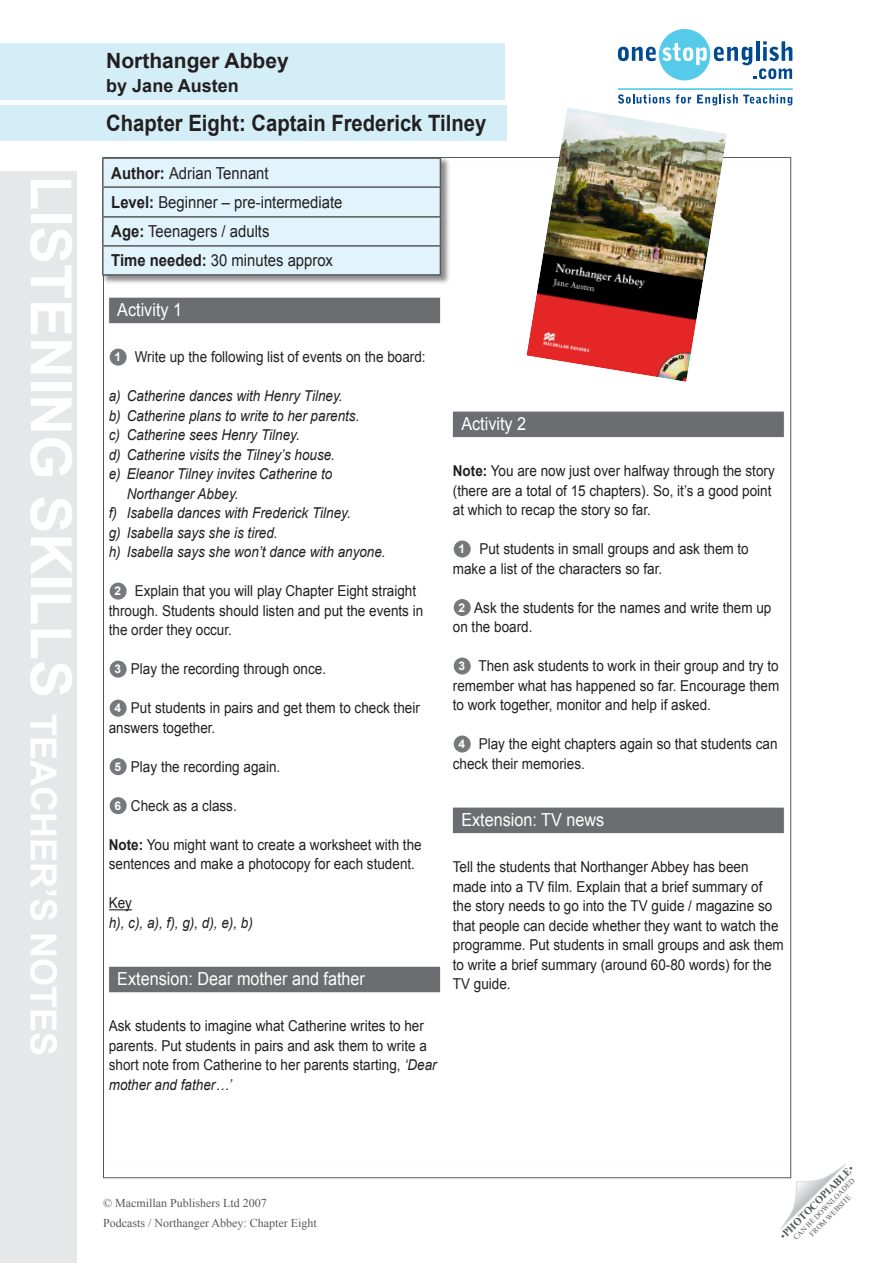
<style>
.page{position:relative;width:893px;height:1263px;background:#fff}
.page>*{position:absolute;margin:0;border:0;box-sizing:border-box;transform-origin:0 0}
.t1{font:700 57px "Arial";color:#fff}
.Title_in_blue_box{font:700 22.5px "Arial";color:#231f20;scale:.9 1}
.Title_in_blue_box-2{font:700 21px "Arial";color:#231f20}
.B_Head{font:18px "Arial";color:#fff;scale:.9 1}
.Author_in_blue_box{font:700 18px "Arial";color:#231f20}
.TG_notes{font:16.5px "Arial";color:#231f20;scale:.9 1}
.body_text{font:15px/19.5px "Arial";color:#231f20;scale:.9 1}
.body_text-2{font:italic 15px "Arial";color:#231f20;scale:.9 1}
.t2{font:12px "Times New Roman";color:#57585a}
.t3{font:700 12px "Arial";color:#fff}
.t4{font:700 10.5px "Times New Roman";color:#57585a}
.t5{font:7.5px "Times New Roman";color:#57585a}
.s1{font-size:36px}
.s2{font-weight:700}
.s3{font-style:italic}
.s4{font-weight:400}
</style>
<div class="page">
<svg style="left:618px;top:29px;width:174px;height:51px"></svg>
<svg style="left:618px;top:94px;width:52px;height:10px"></svg>
<svg style="left:676px;top:94px;width:15px;height:10px"></svg>
<svg style="left:697px;top:94px;width:95px;height:12px"></svg>
<hr style="left:618px;top:88px;width:175px;height:2px;background:#55cae9">
<svg style="left:780px;top:1164px;width:65px;height:65px"></svg>
<div style="left:0;top:44px;width:505px;height:56px;background:#d4eef7"></div>
<div style="left:0;top:106px;width:506px;height:35px;background:#d4eef7"></div>
<div style="left:0;top:171px;width:77px;height:1092px;background:#e6e7e9"></div>
<div style="left:109px;top:298px;width:331px;height:25px;background:#6c6d70"></div>
<svg style="left:110px;top:909px;width:22px;height:1px"></svg>
<div style="left:109px;top:967px;width:331px;height:25px;background:#6c6d70"></div>
<div style="left:110px;top:349px;width:17px;height:17px;background:#76787b;border-radius:50%"></div>
<div style="left:110px;top:583px;width:17px;height:17px;background:#76787b;border-radius:50%"></div>
<div style="left:110px;top:661px;width:17px;height:17px;background:#76787b;border-radius:50%"></div>
<div style="left:110px;top:700px;width:17px;height:17px;background:#76787b;border-radius:50%"></div>
<div style="left:110px;top:758px;width:17px;height:17px;background:#76787b;border-radius:50%"></div>
<div style="left:110px;top:797px;width:17px;height:17px;background:#76787b;border-radius:50%"></div>
<div style="left:453px;top:412px;width:331px;height:25px;background:#6c6d70"></div>
<div style="left:453px;top:808px;width:331px;height:25px;background:#6c6d70"></div>
<div style="left:454px;top:540px;width:17px;height:17px;background:#76787b;border-radius:50%"></div>
<div style="left:454px;top:599px;width:17px;height:17px;background:#76787b;border-radius:50%"></div>
<div style="left:454px;top:657px;width:17px;height:17px;background:#76787b;border-radius:50%"></div>
<div style="left:454px;top:735px;width:17px;height:17px;background:#76787b;border-radius:50%"></div>
<div style="left:101px;top:156px;width:350px;height:129px;background:#231f20;opacity:.52"></div>
<hr style="left:102px;top:157px;width:339px;height:2px;background:#57585a">
<hr style="left:102px;top:159px;width:2px;height:27px;background:#57585a">
<hr style="left:102px;top:186px;width:339px;height:2px;background:#57585a">
<hr style="left:102px;top:188px;width:2px;height:28px;background:#57585a">
<hr style="left:102px;top:216px;width:339px;height:2px;background:#57585a">
<hr style="left:102px;top:218px;width:2px;height:27px;background:#57585a">
<hr style="left:102px;top:245px;width:339px;height:2px;background:#57585a">
<hr style="left:102px;top:247px;width:2px;height:27px;background:#57585a">
<div style="left:103px;top:158px;width:338px;height:116px;background:#e1f4fc"></div>
<hr style="left:102px;top:274px;width:339px;height:2px;background:#57585a">
<img style="left:526px;top:108px;width:201px;height:274px">
<p class="t1" style="left:88px;top:175px;width:879px;rotate:90deg">LISTENING SKILLS <span class="s1">teacher’s notes</span></p>
<p class="Title_in_blue_box-2" style="left:106px;top:46px;width:184px">Northanger Abbey</p>
<p class="Author_in_blue_box" style="left:106px;top:73px;width:134px">by Jane Austen</p>
<p class="Title_in_blue_box" style="left:106px;top:109px;width:424px">Chapter Eight: Captain Frederick Tilney</p>
<p class="TG_notes" style="left:111px;top:162px;width:176px"><span class="s2">Author:</span> Adrian Tennant</p>
<p class="TG_notes" style="left:111px;top:191px;width:258px"><span class="s2">Level:</span> Beginner – pre-intermediate</p>
<p class="TG_notes" style="left:111px;top:221px;width:177px"><span class="s2">Age:</span> Teenagers / adults</p>
<p class="TG_notes" style="left:111px;top:250px;width:248px"><span class="s2">Time needed:</span> 30 minutes approx</p>
<p class="B_Head" style="left:117px;top:298px;width:74px">Activity 1</p>
<p class="t3" style="left:115px;top:349px;width:8px">1</p>
<p class="body_text" style="left:135px;top:347px;width:325px">Write up the following list of events on the board:</p>
<p class="body_text-2" style="left:109px;top:386px;width:261px">a) Catherine dances with Henry Tilney.</p>
<p class="body_text-2" style="left:109px;top:406px;width:280px">b) Catherine plans to write to her parents.</p>
<p class="body_text-2" style="left:109px;top:425px;width:214px">c) Catherine sees Henry Tilney.</p>
<p class="body_text-2" style="left:109px;top:445px;width:253px">d) Catherine visits the Tilney’s house.</p>
<p class="body_text-2" style="left:109px;top:464px;width:250px">e) Eleanor Tilney invites Catherine to</p>
<p class="body_text-2" style="left:127px;top:484px;width:126px">Northanger Abbey.</p>
<p class="body_text-2" style="left:109px;top:503px;width:270px">f) Isabella dances with Frederick Tilney.</p>
<p class="body_text-2" style="left:109px;top:523px;width:189px">g) Isabella says she is tired.</p>
<p class="body_text-2" style="left:109px;top:542px;width:309px">h) Isabella says she won’t dance with anyone.</p>
<p class="t3" style="left:115px;top:583px;width:8px">2</p>
<p class="body_text" style="left:109px;top:581px;width:351px;text-indent:26px">Explain that you will play Chapter Eight straight through. Students should listen and put the events in the order they occur.</p>
<p class="t3" style="left:115px;top:661px;width:8px">3</p>
<p class="body_text" style="left:131px;top:659px;width:218px">Play the recording through once.</p>
<p class="t3" style="left:115px;top:700px;width:8px">4</p>
<p class="body_text" style="left:109px;top:698px;width:347px;text-indent:22px">Put students in pairs and get them to check their answers together.</p>
<p class="t3" style="left:115px;top:758px;width:8px">5</p>
<p class="body_text" style="left:131px;top:757px;width:167px">Play the recording again.</p>
<p class="t3" style="left:115px;top:797px;width:8px">6</p>
<p class="body_text" style="left:131px;top:796px;width:119px">Check as a class.</p>
<p class="body_text" style="left:109px;top:835px;width:349px"><span class="s2">Note:</span> You might want to create a worksheet with the sentences and make a photocopy for each student.</p>
<p class="body_text" style="left:109px;top:893px;width:27px">Key</p>
<p class="body_text-2" style="left:109px;top:913px;width:162px">h), c), a), f), g), d), e), b)</p>
<p class="B_Head" style="left:117px;top:967px;width:277px">Extension: Dear mother and father</p>
<p class="body_text" style="left:109px;top:1016px;width:366px">Ask students to imagine what Catherine writes to her parents. Put students in pairs and ask them to write a short note from Catherine to her parents starting, <span class="s3">‘Dear mother and father…’</span></p>
<p class="B_Head" style="left:461px;top:411px;width:74px">Activity 2</p>
<p class="body_text" style="left:453px;top:461px;width:359px"><span class="s2">Note:</span> You are now just over halfway through the story (there are a total of 15 chapters). So, it’s a good point at which to recap the story so far.</p>
<p class="t3" style="left:459px;top:541px;width:8px">1</p>
<p class="body_text" style="left:453px;top:539px;width:330px;text-indent:27px">Put students in small groups and ask them to make a list of the characters so far.</p>
<p class="t3" style="left:459px;top:599px;width:8px">2</p>
<p class="body_text" style="left:453px;top:598px;width:355px;text-indent:21px">Ask the students for the names and write them up on the board.</p>
<p class="t3" style="left:459px;top:658px;width:8px">3</p>
<p class="body_text" style="left:453px;top:656px;width:364px;text-align:justify;text-indent:26px">Then ask students to work in their group and try to remember what has happened so far. Encourage them to work together, monitor and help if asked.</p>
<p class="t3" style="left:459px;top:736px;width:8px">4</p>
<p class="body_text" style="left:453px;top:734px;width:362px;text-indent:26px">Play the eight chapters again so that students can check their memories.</p>
<p class="B_Head" style="left:461px;top:807px;width:160px">Extension: TV news</p>
<p class="body_text" style="left:453px;top:857px;width:369px">Tell the students that Northanger Abbey has been made into a TV film. Explain that a brief summary of the story needs to go into the TV guide / magazine so that people can decide whether they want to watch the programme. Put students in small groups and ask them to write a brief summary (around 60-80 words) for the TV guide.</p>
<p class="t2" style="left:103px;top:1195px;width:165px">© Macmillan Publishers Ltd 2007</p>
<p class="t2" style="left:103px;top:1215px;width:215px">Podcasts / Northanger Abbey: Chapter Eight</p>
<p class="t4" style="left:777px;top:1232px;width:101px;rotate:-45deg"><span class="s4">•</span>PHOTOCOPIABLE<span class="s4">•</span></p>
<p class="t5" style="left:791px;top:1235px;width:85px;rotate:-45deg">CAN BE DOWNLOADED</p>
<p class="t5" style="left:807px;top:1231px;width:57px;rotate:-45deg">FROM WEBSITE</p>
</div>
